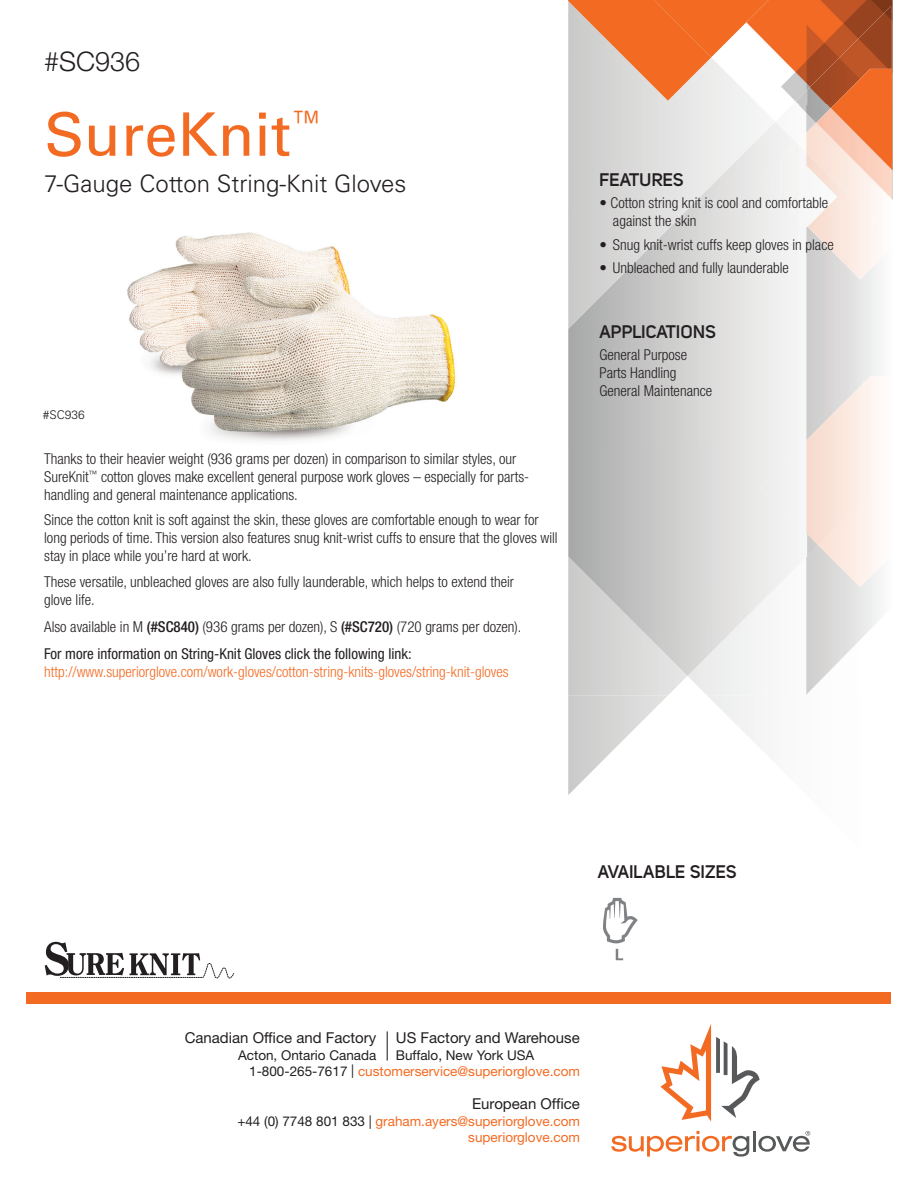
<style>
.page{position:relative;width:918px;height:1188px;background:#fff}
.page>*{position:absolute;margin:0;border:0;box-sizing:border-box;transform-origin:0 0}
.t1{font:60px "Univers LT Std";color:#f36b23}
.t2{font:300 27px "Helvetica Neue LT Std";color:#231f20}
.t3{font:300 24px "Univers LT Std";color:#231f20}
.t4{font:700 18px "Uni Sans Semi";color:#231f20}
.t5{font:300 condensed 15px/18px "Helvetica Neue LT Std";color:#231f20}
.t6{font:condensed 15px/27.3px "Helvetica Neue LT Std";color:#231f20}
.t7{font:300 condensed 15px "Helvetica Neue LT Std";color:#f36b23}
.t8{font:15px "Helvetica Neue LT Std";color:#231f20}
.t9{font:13.5px/16.5px "Helvetica Neue LT Std";color:#231f20}
.t10{font:13.5px/16.5px "Helvetica Neue LT Std";color:#f36b23;text-align:right}
.t11{font:300 12px "Univers LT Std";color:#231f20}
.s1{font-weight:300}
.s2{font-weight:500}
.s3{color:#f36b23}
.s4{color:#231f20}
</style>
<div class="page">
<img style="left:769px;top:0;width:124px;height:200px">
<img style="left:891px;top:69px;width:1px;height:168px">
<svg style="left:707px;top:695px;width:57px;height:56px"></svg>
<img style="left:809px;top:6px;width:82px;height:63px">
<img style="left:728px;top:584px;width:153px;height:111px">
<img style="left:775px;top:104px;width:21px;height:18px">
<img style="left:792px;top:87px;width:4px;height:18px">
<img style="left:796px;top:69px;width:95px;height:74px">
<img style="left:818px;top:545px;width:63px;height:42px">
<svg style="left:568px;top:695px;width:100px;height:100px"></svg>
<img style="left:568px;top:63px;width:207px;height:97px">
<img style="left:568px;top:160px;width:138px;height:49px">
<img style="left:568px;top:209px;width:115px;height:48px">
<img style="left:568px;top:647px;width:120px;height:48px">
<img style="left:568px;top:257px;width:45px;height:27px">
<img style="left:568px;top:599px;width:73px;height:48px">
<img style="left:568px;top:584px;width:27px;height:15px">
<svg style="left:568px;top:0;width:201px;height:101px"></svg>
<img style="left:568px;top:445px;width:250px;height:139px">
<img style="left:706px;top:122px;width:90px;height:92px">
<img style="left:595px;top:584px;width:185px;height:46px">
<img style="left:641px;top:630px;width:93px;height:46px">
<img style="left:683px;top:191px;width:23px;height:23px">
<img style="left:568px;top:284px;width:46px;height:161px">
<img style="left:760px;top:143px;width:131px;height:136px">
<img style="left:760px;top:377px;width:130px;height:168px">
<div style="left:26px;top:993px;width:865px;height:11px;background:#f36b23"></div>
<svg style="left:611px;top:1131px;width:138px;height:26px"></svg>
<hr style="left:753px;top:1131px;width:3px;height:20px;background:#57585a">
<svg style="left:660px;top:1024px;width:100px;height:98px"></svg>
<svg style="left:758px;top:1131px;width:52px;height:21px"></svg>
<hr style="left:387px;top:1031px;width:1px;height:30px;background:#231f20">
<img style="left:127px;top:232px;width:329px;height:209px">
<svg style="left:603px;top:898px;width:35px;height:45px"></svg>
<svg style="left:616px;top:949px;width:7px;height:11px"></svg>
<svg style="left:45px;top:942px;width:189px;height:37px"></svg>
<h2 class="t2" style="left:44px;top:45px;width:98px">#SC936</h2>
<h1 class="t1" style="left:44px;top:99px;width:283px">SureKnit<sup>™</sup></h1>
<h3 class="t3" style="left:44px;top:169px;width:364px">7-Gauge Cotton String-Knit Gloves</h3>
<p class="t11" style="left:43px;top:408px;width:44px">#SC936</p>
<p class="t5" style="left:44px;top:450px;width:486px">Thanks to their heavier weight (936 grams per dozen) in comparison to similar styles, our<br>SureKnit<sup>™</sup> cotton gloves make excellent general purpose work gloves – especially for parts&shy;handling and general maintenance applications.</p>
<p class="t5" style="left:44px;top:511px;width:515px">Since the cotton knit is soft against the skin, these gloves are comfortable enough to wear for long periods of time. This version also features snug knit-wrist cuffs to ensure that the gloves will stay in place while you’re hard at work.</p>
<p class="t5" style="left:44px;top:572px;width:471px">These versatile, unbleached gloves are also fully launderable, which helps to extend their glove life.</p>
<p class="t6" style="left:44px;top:613px;width:479px"><span class="s1">Also available in M</span> <span class="s2">(#SC840)</span> <span class="s1">(936 grams per dozen), S</span> <span class="s2">(#SC720)</span> <span class="s1">(720 grams per dozen).<br></span>For more information on String-Knit Gloves click the following link:</p>
<p class="t7" style="left:44px;top:664px;width:466px">http://www.superiorglove.com/work-gloves/cotton-string-knits-gloves/string-knit-gloves</p>
<p class="t4" style="left:599px;top:169px;width:86px">FEATURES</p>
<p class="t5" style="left:613px;top:194px;width:217px;text-indent:-14px">• Cotton string knit is cool and comfortable against the skin</p>
<p class="t5" style="left:599px;top:235px;width:236px">• Snug knit-wrist cuffs keep gloves in place</p>
<p class="t5" style="left:599px;top:259px;width:191px">• Unbleached and fully launderable</p>
<p class="t4" style="left:599px;top:320px;width:118px">APPLICATIONS</p>
<p class="t5" style="left:599px;top:345px;width:114px">General Purpose<br>Parts Handling<br>General Maintenance</p>
<p class="t4" style="left:598px;top:860px;width:140px">AVAILABLE SIZES</p>
<p class="t8" style="left:185px;top:1029px;width:193px">Canadian Office and Factory</p>
<p class="t8" style="left:396px;top:1029px;width:185px">US Factory and Warehouse</p>
<p class="t9" style="left:238px;top:1046px;width:140px">Acton, Ontario Canada</p>
<p class="t9" style="left:249px;top:1046px;width:332px;text-indent:147px">Buffalo, New York USA<br>1-800-265-7617 | <span class="s3">customerservice@superiorglove.com</span></p>
<p class="t8" style="left:472px;top:1095px;width:109px">European Office</p>
<p class="t10" style="left:237px;top:1112px;width:344px"><span class="s4">+44 (0) 7748 801 833 |</span> graham.ayers@superiorglove.com superiorglove.com</p>
</div>
